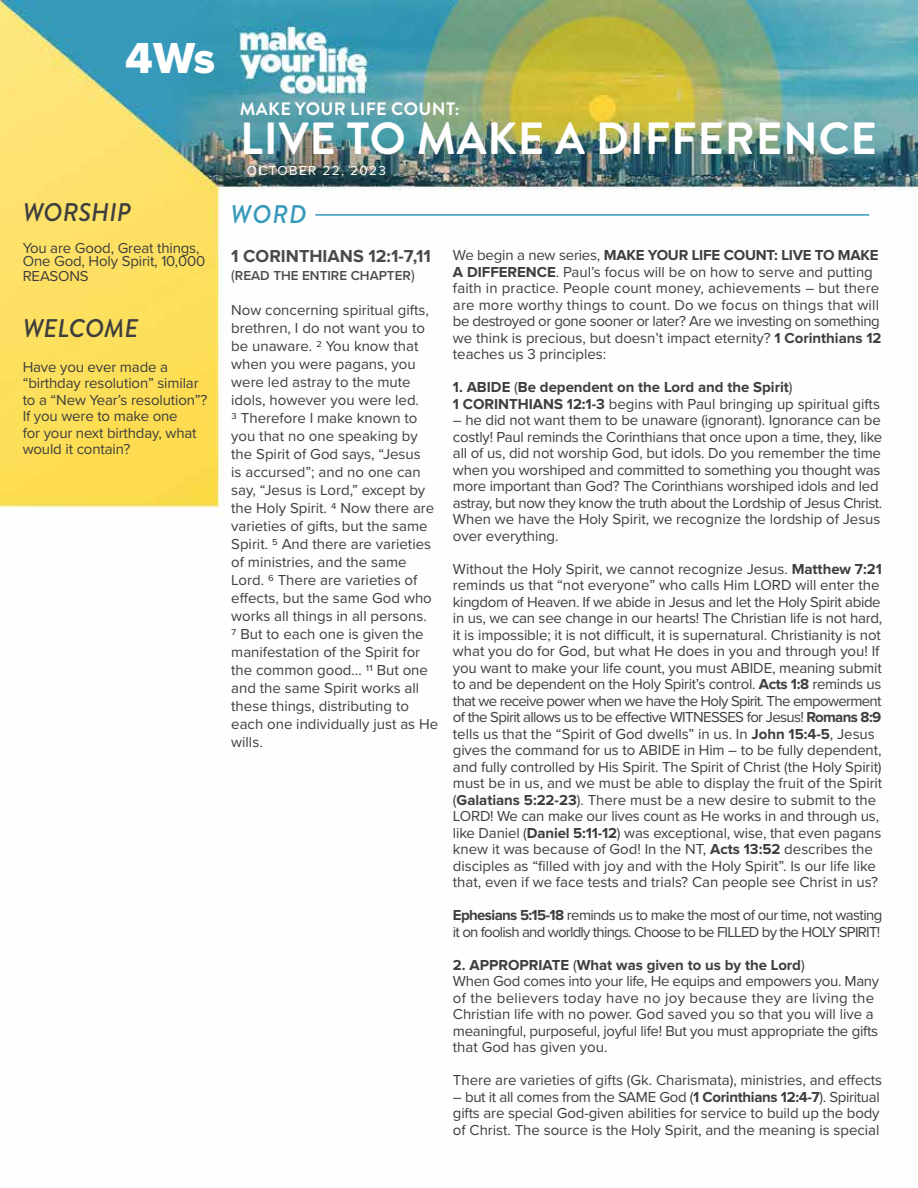
<style>
.page{position:relative;width:918px;height:1188px;background:#fff}
.page>*{position:absolute;margin:0;border:0;box-sizing:border-box;transform-origin:0 0}
.t1{font:700 45px "Brandon Grotesque";letter-spacing:.02em;color:#fff}
.t2{font:45px "Proxima Nova Extrabld";color:#fff}
.t3{font:italic 500 25.5px "Brandon Grotesque";color:#3e3e3e}
.t4{font:italic 500 25.5px "Brandon Grotesque";color:#3799ba}
.t5{font:700 18px "Proxima Nova";color:#4a4a4a}
.t6{font:700 18px "Brandon Grotesque";letter-spacing:.02em;color:#fff}
.t7{font:15px/16.5px "Proxima Nova";color:#3e3e3e}
.t8{font:15px/16.5px "Proxima Nova";letter-spacing:-.05em;color:#3e3e3e}
.t9{font:700 15px/16.5px "Proxima Nova";color:#3e3e3e}
.t10{font:600 13.5px "Proxima Nova";color:#4a4a4a}
.t11{font:13.5px "Proxima Nova";letter-spacing:.1em;color:#fff}
.s1{font-weight:400;font-size:15px}
.s2{font-weight:700}
.s3{font-weight:400}
</style>
<div class="page">
<img style="left:0;top:0;width:918px;height:515px">
<hr style="left:315px;top:214px;width:554px;height:2px;background:#3799ba">
<h1 class="t2" style="left:125px;top:32px;width:92px">4Ws</h1>
<h2 class="t3" style="left:23px;top:195px;width:110px">WORSHIP</h2>
<p class="t7" style="left:23px;top:240px;width:184px;line-height:13.5px">You are Good, Great things,<br>One God, Holy Spirit, 10,000</p>
<p class="t7" style="left:23px;top:267px;width:68px">REASONS</p>
<h2 class="t3" style="left:23px;top:311px;width:117px">WELCOME</h2>
<p class="t7" style="left:23px;top:358px;width:186px">Have you ever made a “birthday resolution” similar to a “New Year’s resolution”?<br>If you were to make one<br>for your next birthday, what would it contain?</p>
<p class="t6" style="left:240px;top:96px;width:221px">MAKE YOUR LIFE COUNT:</p>
<h1 class="t1" style="left:240px;top:107px;width:638px">LIVE TO MAKE A DIFFERENCE</h1>
<p class="t11" style="left:247px;top:161px;width:141px">OCTOBER 22, 2023</p>
<h2 class="t4" style="left:230px;top:196px;width:78px">WORD</h2>
<p class="t5" style="left:231px;top:248px;width:201px">1 CORINTHIANS 12:1-7,11</p>
<p class="t10" style="left:231px;top:266px;width:185px"><span class="s1">(</span>READ THE ENTIRE CHAPTER<span class="s1">)</span></p>
<p class="t7" style="left:231px;top:300px;width:208px;line-height:18px">Now concerning spiritual gifts, brethren, I do not want you to be unaware. 2 You know that when you were pagans, you were led astray to the mute idols, however you were led.<br>3 Therefore I make known to you that no one speaking by the Spirit of God says, “Jesus<br>is accursed”; and no one can say, “Jesus is Lord,” except by the Holy Spirit. 4 Now there are varieties of gifts, but the same<br>Spirit. 5 And there are varieties of ministries, and the same<br>Lord. 6 There are varieties of effects, but the same God who works all things in all persons.<br>7 But to each one is given the manifestation of the Spirit for the common good… 11 But one and the same Spirit works all these things, distributing to each one individually just as He wills.</p>
<p class="t7" style="left:453px;top:246px;width:430px">We begin a new series, <span class="s2">MAKE YOUR LIFE COUNT: LIVE TO MAKE A DIFFERENCE</span>. Paul’s focus will be on how to serve and putting faith in practice. People count money, achievements – but there are more worthy things to count. Do we focus on things that will be destroyed or gone sooner or later? Are we investing on something we think is precious, but doesn’t impact eternity? <span class="s2">1 Corinthians 12 </span>teaches us 3 principles:</p>
<p class="t9" style="left:453px;top:379px;width:429px">1. ABIDE <span class="s3">(</span>Be dependent on the Lord and the Spirit<span class="s3">)<br></span>1 CORINTHIANS 12:1-3 <span class="s3">begins with Paul bringing up spiritual gifts</span></p>
<p class="t7" style="left:453px;top:411px;width:431px">– he did not want them to be unaware (ignorant). Ignorance can be costly! Paul reminds the Corinthians that once upon a time, they, like all of us, did not worship God, but idols. Do you remember the time when you worshiped and committed to something you thought was more important than God? The Corinthians worshiped idols and led astray, but now they know the truth about the Lordship of Jesus Christ.<br>When we have the Holy Spirit, we recognize the lordship of Jesus over everything.</p>
<p class="t7" style="left:453px;top:560px;width:431px">Without the Holy Spirit, we cannot recognize Jesus. <span class="s2">Matthew 7:21 </span>reminds us that “not everyone” who calls Him LORD will enter the kingdom of Heaven. If we abide in Jesus and let the Holy Spirit abide in us, we can see change in our hearts! The Christian life is not hard, it is impossible; it is not difficult, it is supernatural. Christianity is not what you do for God, but what He does in you and through you! If you want to make your life count, you must ABIDE, meaning submit to and be dependent on the Holy Spirit’s control. <span class="s2">Acts 1:8</span> reminds us that we receive power when we have the Holy Spirit. The empowerment of the Spirit allows us to be effective WITNESSES for Jesus! <span class="s2">Romans 8:9 </span>tells us that the “Spirit of God dwells” in us. In <span class="s2">John 15:4-5</span>, Jesus gives the command for us to ABIDE in Him – to be fully dependent, and fully controlled by His Spirit. The Spirit of Christ (the Holy Spirit) must be in us, and we must be able to display the fruit of the Spirit (<span class="s2">Galatians 5:22-23</span>). There must be a new desire to submit to the LORD! We can make our lives count as He works in and through us, like Daniel (<span class="s2">Daniel 5:11-12</span>) was exceptional, wise, that even pagans knew it was because of God! In the NT, <span class="s2">Acts 13:52</span> describes the disciples as “filled with joy and with the Holy Spirit”. Is our life like that, even if we face tests and trials? Can people see Christ in us?</p>
<p class="t8" style="left:453px;top:906px;width:431px"><span class="s2">Ephesians 5:15-18</span> reminds us to make the most of our time, not wasting it on foolish and worldly things. Choose to be FILLED by the HOLY SPIRIT!</p>
<p class="t7" style="left:453px;top:956px;width:428px"><span class="s2">2. APPROPRIATE</span> (<span class="s2">What was given to us by the Lord</span>)<br>When God comes into your life, He equips and empowers you. Many of the believers today have no joy because they are living the Christian life with no power. God saved you so that you will live a meaningful, purposeful, joyful life! But you must appropriate the gifts that God has given you.</p>
<p class="t7" style="left:453px;top:1071px;width:431px">There are varieties of gifts (Gk. Charismata), ministries, and effects</p>
<p class="t7" style="left:453px;top:1088px;width:428px;text-align:justify">– but it all comes from the SAME God (<span class="s2">1 Corinthians 12:4-7</span>). Spiritual gifts are special God-given abilities for service to build up the body of Christ. The source is the Holy Spirit, and the meaning is special</p>
</div>
